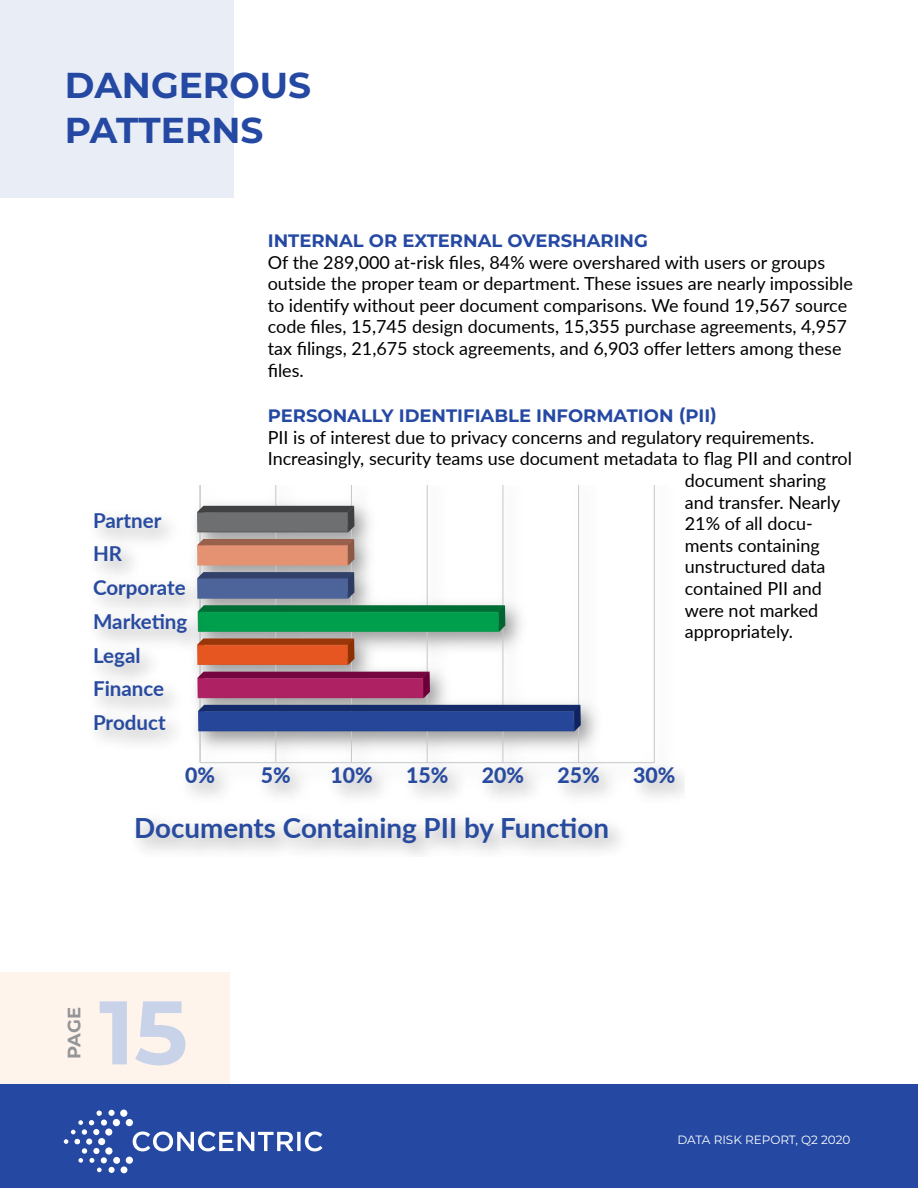
<style>
.page{position:relative;width:918px;height:1188px;background:#fff}
.page>*{position:absolute;margin:0;border:0;box-sizing:border-box;transform-origin:0 0}
.t1{font:700 90px "Montserrat";color:#c8d2e8}
.t2{font:700 36px/45px "Montserrat";color:#2549a3}
.t3{font:700 27.75px "Lato";color:#284ba0}
.t4{font:800 21.3px "Lato";color:#284ba0}
.t5{font:700 20.55px/33.8px "Lato";color:#284ba0}
.t6{font:18px/21.6px "Lato";color:#000}
.t7{font:700 18px "Montserrat";color:#2549a3}
.t8{font:700 18px "Montserrat";color:#939598}
.t9{font:12px "Montserrat";color:#fff}
</style>
<div class="page">
<div style="left:0;top:972px;width:230px;height:216px;background:#fff4ec"></div>
<div style="left:0;top:1084px;width:918px;height:104px;background:#2549a3"></div>
<div style="left:0;top:0;width:233px;height:198px;background:#e9edf6"></div>
<svg style="left:133px;top:1132px;width:189px;height:19px"></svg>
<div style="left:126px;top:1119px;width:7px;height:7px;background:#fff;border-radius:50%"></div>
<div style="left:113px;top:1119px;width:7px;height:7px;background:#fff;border-radius:50%"></div>
<div style="left:108px;top:1110px;width:7px;height:6px;background:#f8f9fc;border-radius:50%"></div>
<div style="left:120px;top:1110px;width:7px;height:7px;background:#fff;border-radius:50%"></div>
<div style="left:126px;top:1157px;width:7px;height:7px;background:#fff;border-radius:50%"></div>
<div style="left:121px;top:1166px;width:6px;height:7px;background:#fff;border-radius:50%"></div>
<div style="left:113px;top:1157px;width:7px;height:7px;background:#fff;border-radius:50%"></div>
<svg style="left:64px;top:1111px;width:51px;height:62px"></svg>
<img style="left:188px;top:485px;width:497px;height:312px">
<hr style="left:200px;top:762px;width:454px;height:1px;background:#c7c8ca">
<hr style="left:275px;top:485px;width:1px;height:278px;background:#c7c8ca">
<hr style="left:351px;top:485px;width:1px;height:278px;background:#c7c8ca">
<hr style="left:427px;top:485px;width:1px;height:278px;background:#c7c8ca">
<hr style="left:502px;top:485px;width:1px;height:278px;background:#c7c8ca">
<hr style="left:578px;top:485px;width:1px;height:278px;background:#c7c8ca">
<hr style="left:654px;top:485px;width:1px;height:278px;background:#c7c8ca">
<hr style="left:200px;top:485px;width:1px;height:278px;background:#c7c8ca">
<svg style="left:198px;top:705px;width:383px;height:26px;background:#23408d"></svg>
<svg style="left:197px;top:672px;width:233px;height:26px;background:#9f1c5a"></svg>
<svg style="left:197px;top:638px;width:157px;height:27px;background:#ce501f"></svg>
<svg style="left:216px;top:605px;width:289px;height:27px;background:#049248"></svg>
<svg style="left:215px;top:572px;width:139px;height:27px;background:#475b8d"></svg>
<svg style="left:197px;top:539px;width:157px;height:27px;background:#cf866a"></svg>
<svg style="left:197px;top:506px;width:157px;height:26px;background:#616365"></svg>
<img style="left:97px;top:495px;width:93px;height:67px">
<img style="left:98px;top:563px;width:117px;height:34px">
<img style="left:97px;top:529px;width:54px;height:67px">
<img style="left:98px;top:597px;width:118px;height:67px">
<img style="left:98px;top:630px;width:72px;height:34px">
<img style="left:98px;top:664px;width:95px;height:34px">
<img style="left:98px;top:698px;width:97px;height:67px">
<h2 class="t2" style="left:65px;top:61px;width:248px">DANGEROUS<br>PATTERNS</h2>
<p class="t5" style="left:93px;top:502px;width:70px">Partner</p>
<p class="t5" style="left:93px;top:536px;width:31px">HR</p>
<p class="t5" style="left:93px;top:570px;width:94px">Corporate</p>
<p class="t5" style="left:93px;top:604px;width:96px">Marketing<br>Legal<br>Finance<br>Product</p>
<p class="t7" style="left:268px;top:228px;width:382px">INTERNAL OR EXTERNAL OVERSHARING</p>
<p class="t6" style="left:268px;top:250px;width:587px">Of the 289,000 at-risk files, 84% were overshared with users or groups outside the proper team or department. These issues are nearly impossible to identify without peer document comparisons. We found 19,567 source code files, 15,745 design documents, 15,355 purchase agreements, 4,957 tax filings, 21,675 stock agreements, and 6,903 offer letters among these files.</p>
<p class="t7" style="left:268px;top:403px;width:451px">PERSONALLY IDENTIFIABLE INFORMATION (PII)</p>
<p class="t6" style="left:268px;top:426px;width:548px">PII is of interest due to privacy concerns and regulatory requirements.</p>
<p class="t6" style="left:268px;top:447px;width:586px">Increasingly, security teams use document metadata to flag PII and control</p>
<p class="t6" style="left:685px;top:469px;width:143px">document sharing</p>
<p class="t6" style="left:685px;top:490px;width:157px">and transfer. Nearly</p>
<p class="t6" style="left:685px;top:512px;width:130px">21% of all docu-</p>
<p class="t6" style="left:685px;top:534px;width:137px">ments containing</p>
<p class="t6" style="left:685px;top:555px;width:142px">unstructured data</p>
<p class="t6" style="left:685px;top:577px;width:139px">contained PII and</p>
<p class="t6" style="left:685px;top:598px;width:135px">were not marked</p>
<p class="t6" style="left:685px;top:620px;width:110px">appropriately.</p>
<p class="t4" style="left:185px;top:760px;width:31px">0%</p>
<p class="t4" style="left:261px;top:760px;width:31px">5%</p>
<p class="t4" style="left:330px;top:760px;width:44px">10%</p>
<p class="t4" style="left:406px;top:760px;width:44px">15%</p>
<p class="t4" style="left:482px;top:760px;width:44px">20%</p>
<p class="t4" style="left:558px;top:760px;width:44px">25%</p>
<p class="t4" style="left:633px;top:760px;width:44px">30%</p>
<h3 class="t3" style="left:134px;top:807px;width:476px">Documents Containing PII by Function</h3>
<p class="t8" style="left:61px;top:1059px;width:53px;rotate:-90deg">PAGE</p>
<h1 class="t1" style="left:99px;top:968px;width:90px">15</h1>
<p class="t9" style="left:677px;top:1132px;width:175px">DATA RISK REPORT, Q2 2020</p>
</div>
